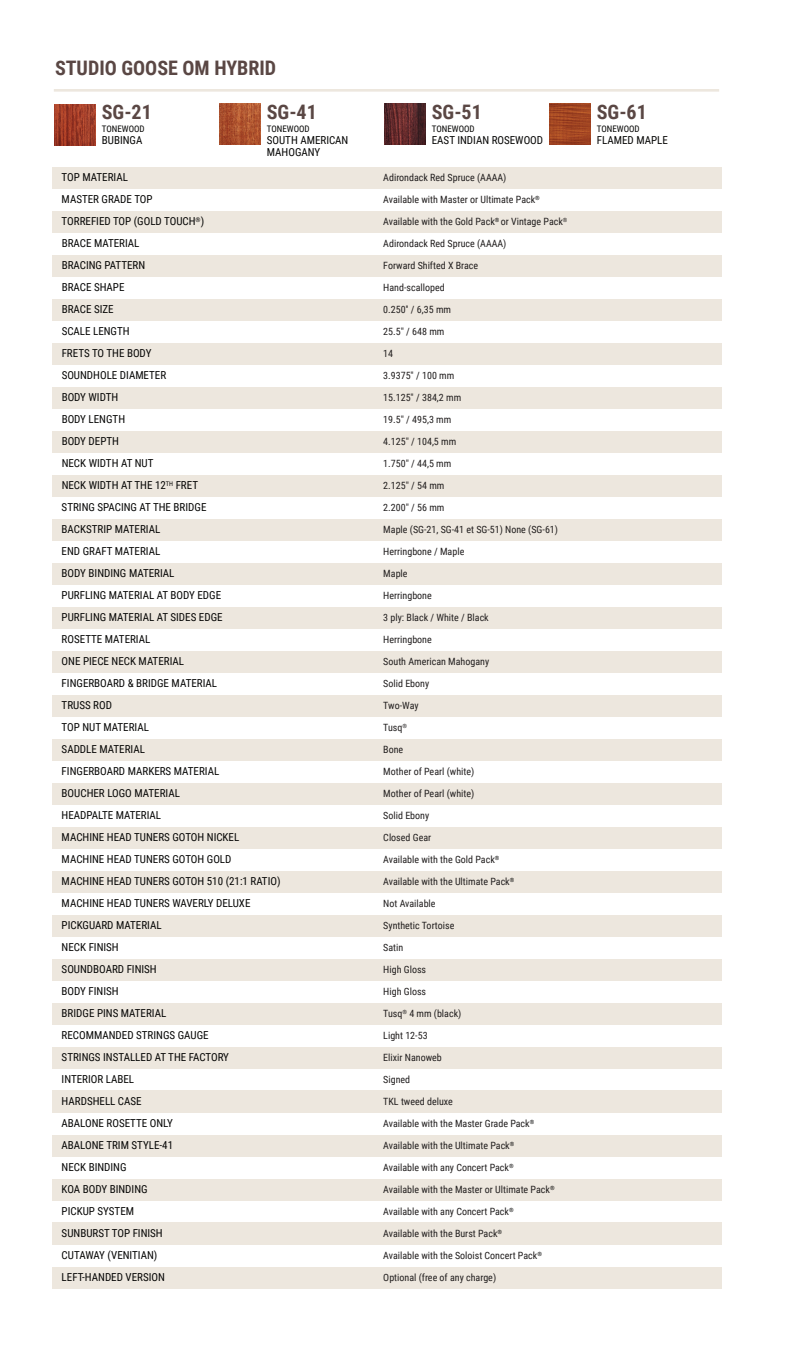
<style>
.page{position:relative;width:792px;height:1368px;background:#fff}
.page>*{position:absolute;margin:0;border:0;box-sizing:border-box;transform-origin:0 0}
.t1{font:700 20px "Roboto Condensed";color:#5a4744}
.t2{font:11px/22px "Roboto Condensed";color:#050504}
.t3{font:10px/22px "Roboto Condensed";color:#211e1e}
.t4{font:9px "Roboto Condensed";color:#050504}
</style>
<div class="page">
<div style="left:52px;top:167px;width:670px;height:22px;background:#ede7de"></div>
<div style="left:52px;top:211px;width:670px;height:22px;background:#ede7de"></div>
<div style="left:52px;top:255px;width:670px;height:22px;background:#ede7de"></div>
<div style="left:52px;top:299px;width:670px;height:22px;background:#ede7de"></div>
<div style="left:52px;top:343px;width:670px;height:22px;background:#ede7de"></div>
<div style="left:52px;top:387px;width:670px;height:22px;background:#ede7de"></div>
<div style="left:52px;top:431px;width:670px;height:22px;background:#ede7de"></div>
<div style="left:52px;top:475px;width:670px;height:22px;background:#ede7de"></div>
<div style="left:52px;top:519px;width:670px;height:22px;background:#ede7de"></div>
<div style="left:52px;top:563px;width:670px;height:22px;background:#ede7de"></div>
<div style="left:52px;top:607px;width:670px;height:22px;background:#ede7de"></div>
<div style="left:52px;top:651px;width:670px;height:22px;background:#ede7de"></div>
<div style="left:52px;top:695px;width:670px;height:22px;background:#ede7de"></div>
<div style="left:52px;top:739px;width:670px;height:22px;background:#ede7de"></div>
<div style="left:52px;top:783px;width:670px;height:22px;background:#ede7de"></div>
<div style="left:52px;top:827px;width:670px;height:22px;background:#ede7de"></div>
<div style="left:52px;top:871px;width:670px;height:22px;background:#ede7de"></div>
<div style="left:52px;top:915px;width:670px;height:22px;background:#ede7de"></div>
<div style="left:52px;top:959px;width:670px;height:22px;background:#ede7de"></div>
<div style="left:52px;top:1003px;width:670px;height:22px;background:#ede7de"></div>
<div style="left:52px;top:1047px;width:670px;height:22px;background:#ede7de"></div>
<div style="left:52px;top:1091px;width:670px;height:22px;background:#ede7de"></div>
<div style="left:52px;top:1135px;width:670px;height:22px;background:#ede7de"></div>
<div style="left:52px;top:1179px;width:670px;height:22px;background:#ede7de"></div>
<div style="left:52px;top:1223px;width:670px;height:22px;background:#ede7de"></div>
<div style="left:52px;top:1267px;width:670px;height:22px;background:#ede7de"></div>
<hr style="left:54px;top:89px;width:665px;height:3px;background:#ede7de">
<img style="left:54px;top:104px;width:41px;height:41px">
<img style="left:219px;top:104px;width:41px;height:41px">
<img style="left:384px;top:104px;width:41px;height:41px">
<img style="left:549px;top:104px;width:41px;height:41px">
<h1 class="t1" style="left:55px;top:54px;width:223px">STUDIO GOOSE OM HYBRID</h1>
<h1 class="t1" style="left:102px;top:98px;width:51px">SG-21</h1>
<p class="t4" style="left:102px;top:123px;width:44px">TONEWOOD</p>
<p class="t2" style="left:102px;top:129px;width:42px">BUBINGA</p>
<h1 class="t1" style="left:267px;top:98px;width:51px">SG-41</h1>
<p class="t4" style="left:267px;top:123px;width:44px">TONEWOOD</p>
<p class="t2" style="left:267px;top:134px;width:83px;line-height:12px">SOUTH AMERICAN<br>MAHOGANY</p>
<h1 class="t1" style="left:432px;top:98px;width:51px">SG-51</h1>
<p class="t4" style="left:432px;top:123px;width:44px">TONEWOOD</p>
<p class="t2" style="left:432px;top:129px;width:113px">EAST INDIAN ROSEWOOD</p>
<p class="t2" style="left:62px;top:166px;width:220px">TOP MATERIAL<br>MASTER GRADE TOP<br>TORREFIED TOP (GOLD TOUCH<sup>®</sup>)<br>BRACE MATERIAL<br>BRACING PATTERN<br>BRACE SHAPE<br>BRACE SIZE<br>SCALE LENGTH<br>FRETS TO THE BODY<br>SOUNDHOLE DIAMETER<br>BODY WIDTH<br>BODY LENGTH<br>BODY DEPTH<br>NECK WIDTH AT NUT<br>NECK WIDTH AT THE 12<sup>TH</sup> FRET<br>STRING SPACING AT THE BRIDGE<br>BACKSTRIP MATERIAL<br>END GRAFT MATERIAL<br>BODY BINDING MATERIAL<br>PURFLING MATERIAL AT BODY EDGE<br>PURFLING MATERIAL AT SIDES EDGE<br>ROSETTE MATERIAL<br>ONE PIECE NECK MATERIAL<br>FINGERBOARD &amp; BRIDGE MATERIAL<br>TRUSS ROD<br>TOP NUT MATERIAL<br>SADDLE MATERIAL<br>FINGERBOARD MARKERS MATERIAL<br>BOUCHER LOGO MATERIAL<br>HEADPALTE MATERIAL<br>MACHINE HEAD TUNERS GOTOH NICKEL<br>MACHINE HEAD TUNERS GOTOH GOLD<br>MACHINE HEAD TUNERS GOTOH 510 (21:1 RATIO)<br>MACHINE HEAD TUNERS WAVERLY DELUXE<br>PICKGUARD MATERIAL<br>NECK FINISH<br>SOUNDBOARD FINISH<br>BODY FINISH<br>BRIDGE PINS MATERIAL<br>RECOMMANDED STRINGS GAUGE<br>STRINGS INSTALLED AT THE FACTORY<br>INTERIOR LABEL<br>HARDSHELL CASE<br>ABALONE ROSETTE ONLY<br>ABALONE TRIM STYLE-41<br>NECK BINDING<br>KOA BODY BINDING<br>PICKUP SYSTEM<br>SUNBURST TOP FINISH<br>CUTAWAY (VENITIAN)<br>LEFT-HANDED VERSION</p>
<p class="t3" style="left:383px;top:166px;width:125px">Adirondack Red Spruce (AAAA)</p>
<p class="t3" style="left:383px;top:188px;width:158px">Available with Master or Ultimate Pack<sup>®</sup></p>
<p class="t3" style="left:383px;top:210px;width:186px">Available with the Gold Pack<sup>®</sup> or Vintage Pack<sup>®</sup></p>
<p class="t3" style="left:383px;top:232px;width:125px">Adirondack Red Spruce (AAAA)</p>
<p class="t3" style="left:383px;top:254px;width:96px">Forward Shifted X Brace</p>
<p class="t3" style="left:383px;top:276px;width:63px">Hand-scalloped</p>
<p class="t3" style="left:383px;top:298px;width:69px">0.250'' / 6,35 mm</p>
<p class="t3" style="left:383px;top:320px;width:63px">25.5" / 648 mm</p>
<p class="t3" style="left:383px;top:342px;width:11px">14</p>
<p class="t3" style="left:383px;top:364px;width:72px">3.9375" / 100 mm</p>
<p class="t3" style="left:383px;top:386px;width:79px">15.125" / 384,2 mm</p>
<p class="t3" style="left:383px;top:408px;width:69px">19.5" / 495,3 mm</p>
<p class="t3" style="left:383px;top:430px;width:74px">4.125" / 104,5 mm</p>
<p class="t3" style="left:383px;top:452px;width:69px">1.750" / 44,5 mm</p>
<p class="t3" style="left:383px;top:474px;width:63px">2.125" / 54 mm</p>
<p class="t3" style="left:383px;top:496px;width:63px">2.200" / 56 mm</p>
<p class="t3" style="left:383px;top:518px;width:176px">Maple (SG-21, SG-41 et SG-51) None (SG-61)</p>
<p class="t3" style="left:383px;top:540px;width:83px">Herringbone / Maple<br>Maple</p>
<p class="t3" style="left:383px;top:584px;width:50px">Herringbone</p>
<p class="t3" style="left:383px;top:606px;width:107px">3 ply: Black / White / Black</p>
<p class="t3" style="left:383px;top:628px;width:50px">Herringbone</p>
<p class="t3" style="left:383px;top:650px;width:107px">South American Mahogany</p>
<p class="t3" style="left:383px;top:672px;width:47px">Solid Ebony</p>
<p class="t3" style="left:383px;top:694px;width:37px">Two-Way</p>
<p class="t3" style="left:383px;top:716px;width:25px">Tusq<sup>®</sup></p>
<p class="t3" style="left:383px;top:738px;width:21px">Bone</p>
<p class="t3" style="left:383px;top:760px;width:92px">Mother of Pearl (white)</p>
<p class="t3" style="left:383px;top:782px;width:92px">Mother of Pearl (white)</p>
<p class="t3" style="left:383px;top:804px;width:47px">Solid Ebony</p>
<p class="t3" style="left:383px;top:826px;width:49px">Closed Gear</p>
<p class="t3" style="left:383px;top:848px;width:118px">Available with the Gold Pack<sup>®</sup></p>
<p class="t3" style="left:383px;top:870px;width:133px">Available with the Ultimate Pack<sup>®</sup></p>
<p class="t3" style="left:383px;top:892px;width:54px">Not Available</p>
<p class="t3" style="left:383px;top:914px;width:73px">Synthetic Tortoise</p>
<p class="t3" style="left:383px;top:936px;width:22px">Satin</p>
<p class="t3" style="left:383px;top:958px;width:44px">High Gloss</p>
<p class="t3" style="left:383px;top:980px;width:44px">High Gloss</p>
<p class="t3" style="left:383px;top:1002px;width:80px">Tusq<sup>®</sup> 4 mm (black)</p>
<p class="t3" style="left:383px;top:1024px;width:46px">Light 12-53</p>
<p class="t3" style="left:383px;top:1046px;width:60px">Elixir Nanoweb</p>
<p class="t3" style="left:383px;top:1068px;width:28px">Signed</p>
<p class="t3" style="left:383px;top:1090px;width:71px">TKL tweed deluxe</p>
<p class="t3" style="left:383px;top:1112px;width:153px">Available with the Master Grade Pack<sup>®<br></sup>Available with the Ultimate Pack<sup>®</sup></p>
<p class="t3" style="left:383px;top:1156px;width:132px">Available with any Concert Pack<sup>®</sup></p>
<p class="t3" style="left:383px;top:1178px;width:173px">Available with the Master or Ultimate Pack<sup>®</sup></p>
<p class="t3" style="left:383px;top:1200px;width:132px">Available with any Concert Pack<sup>®</sup></p>
<p class="t3" style="left:383px;top:1222px;width:120px">Available with the Burst Pack<sup>®</sup></p>
<p class="t3" style="left:383px;top:1244px;width:160px">Available with the Soloist Concert Pack<sup>®</sup></p>
<p class="t3" style="left:383px;top:1266px;width:114px">Optional (free of any charge)</p>
<h1 class="t1" style="left:597px;top:98px;width:51px">SG-61</h1>
<p class="t4" style="left:597px;top:123px;width:44px">TONEWOOD</p>
<p class="t2" style="left:597px;top:129px;width:73px">FLAMED MAPLE</p>
</div>
